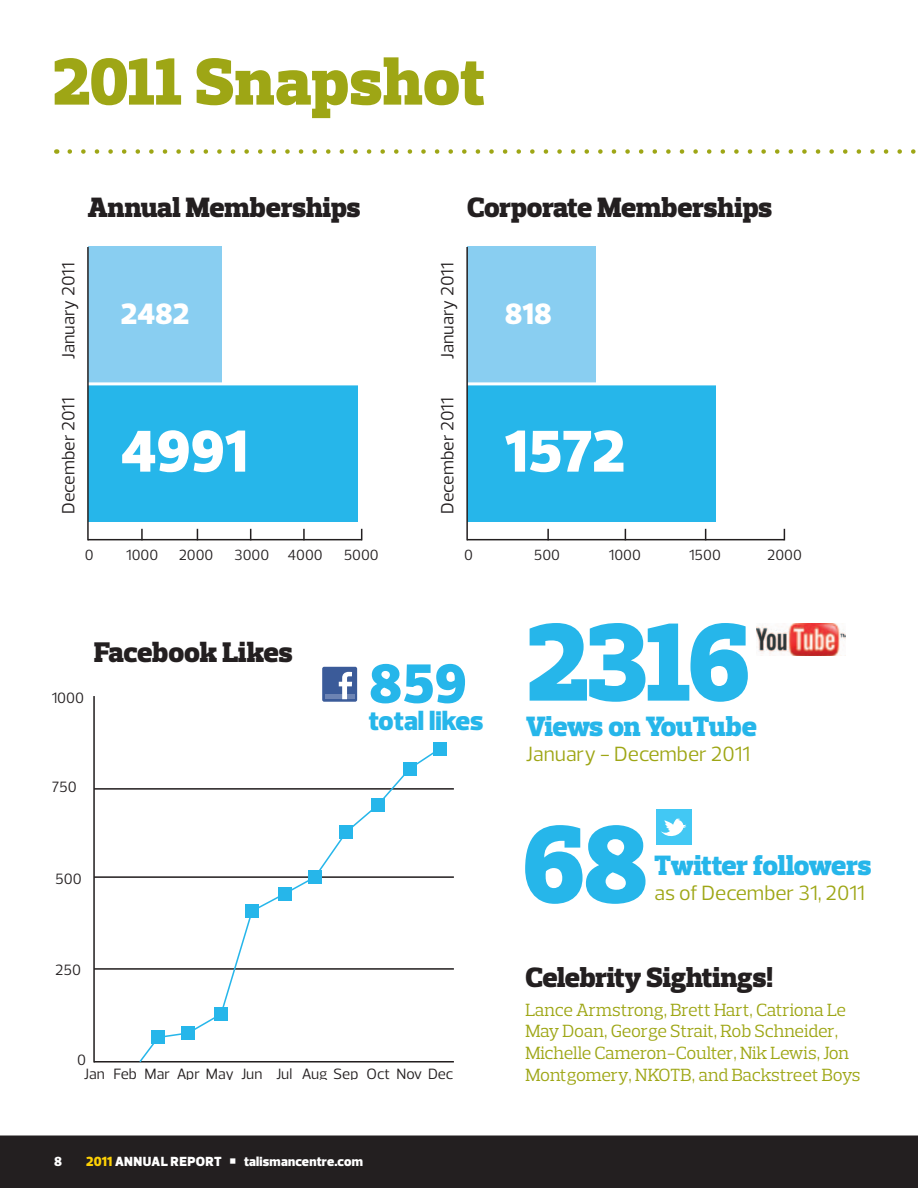
<style>
.page{position:relative;width:918px;height:1188px;background:#fff}
.page>*{position:absolute;margin:0;border:0;box-sizing:border-box;transform-origin:0 0}
.t1{font:900 112.5px "Prelo Slab";color:#26b6ea}
.t2{font:900 67.5px "Prelo Slab";letter-spacing:.005em;color:#9ea615}
.t3{font:900 60px "Prelo";color:#fff}
.t4{font:900 56.55px "Prelo";color:#26b6ea}
.t5{font:900 30px "Prelo";color:#fff}
.t6{font:900 28.95px "Prelo Slab";letter-spacing:-.01em;color:#231f20}
.t7{font:900 28.5px "Prelo Slab";color:#231f20}
.t8{font:900 28.5px "Prelo Slab";letter-spacing:-.01em;color:#26b6ea}
.t9{font:900 27.45px "Prelo";color:#26b6ea}
.t10{font:21px "Prelo";color:#9ea615}
.t11{font:18px/21.6px "Prelo Slab";letter-spacing:-.01em;color:#9ea615}
.t12{font:18px "Prelo";color:#231f20}
.t13{font:15.15px "Prelo";color:#231f20}
.t14{font:15px "Prelo";color:#231f20}
.t15{font:900 13.5px "Prelo";letter-spacing:.03em;color:#fff}
.s1{color:#fed105}
</style>
<div class="page">
<hr style="left:94px;top:1061px;width:360px;height:2px;background:#231f20">
<hr style="left:93px;top:696px;width:2px;height:367px;background:#231f20">
<hr style="left:94px;top:968px;width:360px;height:2px;background:#231f20">
<hr style="left:94px;top:876px;width:360px;height:2px;background:#231f20">
<hr style="left:94px;top:788px;width:360px;height:2px;background:#231f20">
<div style="left:433px;top:742px;width:14px;height:14px;background:#26b6ea"></div>
<svg style="left:138px;top:752px;width:304px;height:311px"></svg>
<div style="left:0;top:1134px;width:918px;height:54px;background:#231f20"></div>
<svg style="left:0;top:1134px;width:918px;height:2px;background:#c8c7c7"></svg>
<div style="left:88px;top:246px;width:134px;height:138px;background:#89cef1"></div>
<div style="left:88px;top:384px;width:269px;height:138px;background:#26b6ea"></div>
<hr style="left:88px;top:382px;width:281px;height:3px;background:#fff">
<hr style="left:88px;top:539px;width:274px;height:1px;background:#231f20">
<hr style="left:87px;top:247px;width:2px;height:293px;background:#231f20">
<svg style="left:141px;top:529px;width:2px;height:10px"></svg>
<svg style="left:303px;top:529px;width:2px;height:10px"></svg>
<div style="left:468px;top:246px;width:128px;height:138px;background:#89cef1"></div>
<div style="left:467px;top:384px;width:249px;height:138px;background:#26b6ea"></div>
<hr style="left:467px;top:382px;width:281px;height:3px;background:#fff">
<hr style="left:467px;top:539px;width:317px;height:1px;background:#231f20">
<hr style="left:466px;top:247px;width:2px;height:293px;background:#231f20">
<svg style="left:547px;top:529px;width:2px;height:10px"></svg>
<svg style="left:70px;top:149px;width:846px;height:5px"></svg>
<div style="left:656px;top:809px;width:36px;height:36px;background:#42c8f4"></div>
<svg style="left:661px;top:818px;width:25px;height:19px"></svg>
<div style="left:322px;top:667px;width:35px;height:35px;background:#3b5b99;border-radius:2px"></div>
<div style="left:325px;top:694px;width:30px;height:5px;background:#6d84b3"></div>
<svg style="left:339px;top:672px;width:13px;height:27px"></svg>
<img style="left:756px;top:624px;width:89px;height:32px">
<h2 class="t2" style="left:54px;top:41px;width:433px">2011 Snapshot</h2>
<h3 class="t7" style="left:88px;top:190px;width:274px">Annual Memberships</h3>
<h3 class="t7" style="left:467px;top:190px;width:306px">Corporate Memberships</h3>
<p class="t12" style="left:57px;top:359px;width:98px;rotate:-90deg">January 2011</p>
<p class="t12" style="left:57px;top:514px;width:118px;rotate:-90deg">December 2011</p>
<h3 class="t5" style="left:121px;top:295px;width:70px">2482</h3>
<h3 class="t3" style="left:121px;top:415px;width:129px">4991</h3>
<p class="t12" style="left:437px;top:359px;width:98px;rotate:-90deg">January 2011</p>
<p class="t12" style="left:437px;top:514px;width:118px;rotate:-90deg">December 2011</p>
<h3 class="t5" style="left:505px;top:295px;width:49px">818</h3>
<h3 class="t3" style="left:505px;top:415px;width:122px">1572</h3>
<p class="t14" style="left:85px;top:545px;width:10px">0</p>
<p class="t14" style="left:126px;top:545px;width:34px">1000</p>
<p class="t14" style="left:179px;top:545px;width:36px">2000</p>
<p class="t14" style="left:234px;top:545px;width:90px">3000 4000</p>
<p class="t14" style="left:344px;top:545px;width:37px">5000</p>
<p class="t14" style="left:464px;top:545px;width:10px">0</p>
<p class="t14" style="left:534px;top:545px;width:28px">500</p>
<p class="t14" style="left:609px;top:545px;width:34px">1000</p>
<p class="t14" style="left:689px;top:545px;width:33px">1500</p>
<p class="t14" style="left:767px;top:545px;width:36px">2000</p>
<h3 class="t6" style="left:94px;top:634px;width:200px">Facebook Likes</h3>
<p class="t13" style="left:52px;top:689px;width:34px">1000</p>
<p class="t13" style="left:52px;top:778px;width:27px">750</p>
<p class="t13" style="left:55px;top:870px;width:28px">500</p>
<p class="t13" style="left:55px;top:960px;width:28px">250</p>
<p class="t13" style="left:77px;top:1051px;width:10px">0</p>
<h3 class="t4" style="left:369px;top:649px;width:99px">859</h3>
<h3 class="t9" style="left:369px;top:703px;width:116px">total likes</h3>
<p class="t13" style="left:84px;top:1065px;width:371px">Jan Feb Mar Apr May Jun Jul Aug Sep Oct Nov Dec</p>
<p class="t15" style="left:54px;top:1153px;width:9px">8</p>
<p class="t15" style="left:86px;top:1153px;width:278px"><span class="s1">2011</span> Annual Report ○ talismancentre.com</p>
<h1 class="t1" style="left:528px;top:594px;width:223px">2316</h1>
<h3 class="t8" style="left:526px;top:709px;width:232px">Views on YouTube</h3>
<p class="t10" style="left:526px;top:741px;width:225px">January - December 2011</p>
<h1 class="t1" style="left:523px;top:796px;width:125px">68</h1>
<h3 class="t8" style="left:655px;top:848px;width:218px">Twitter followers</h3>
<p class="t10" style="left:655px;top:880px;width:212px">as of December 31, 2011</p>
<h3 class="t7" style="left:525px;top:960px;width:249px">Celebrity Sightings!</h3>
<p class="t11" style="left:525px;top:999px;width:337px">Lance Armstrong, Brett Hart, Catriona Le May Doan, George Strait, Rob Schneider, Michelle Cameron-Coulter, Nik Lewis, Jon Montgomery, NKOTB, and Backstreet Boys</p>
</div>
